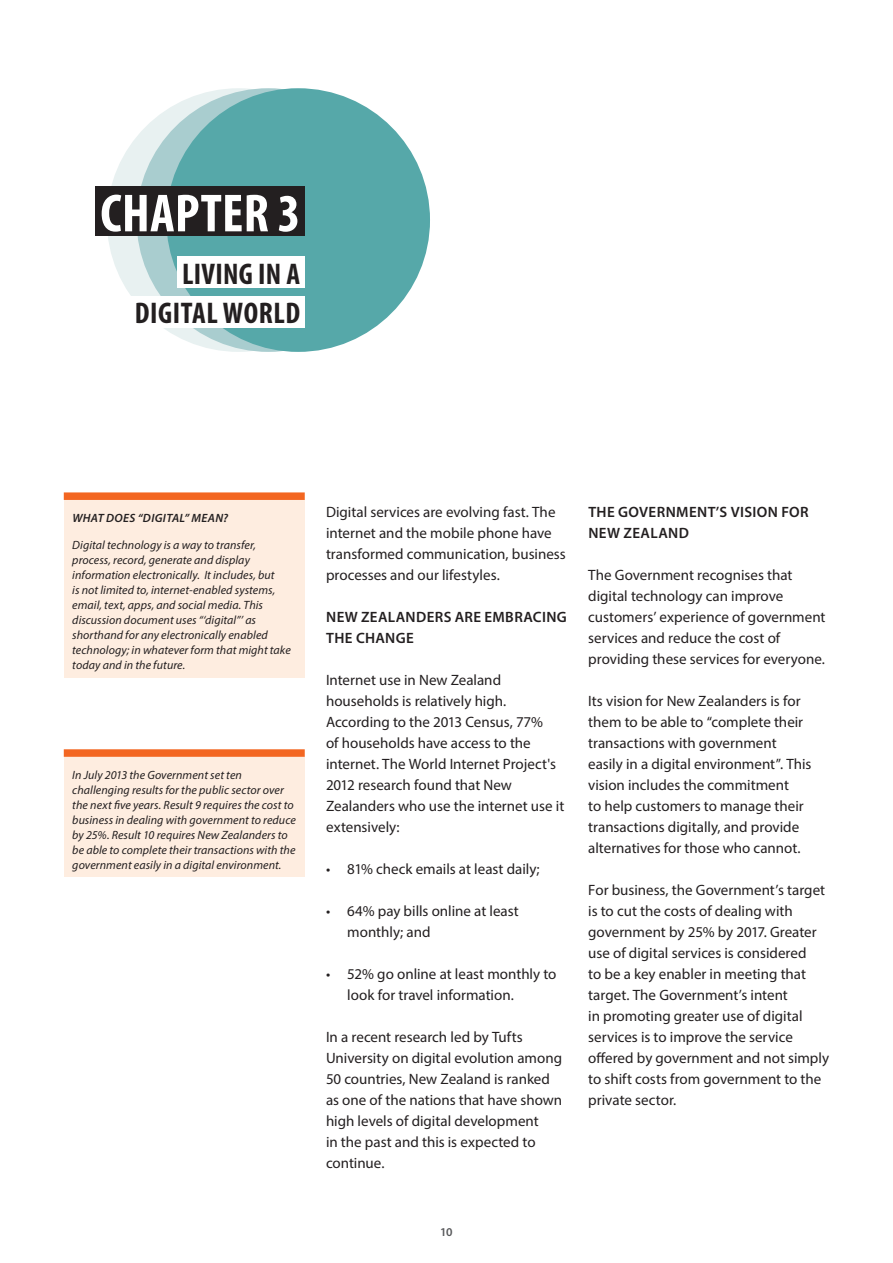
<style>
.page{position:relative;width:893px;height:1263px;background:#fff}
.page>*{position:absolute;margin:0;border:0;box-sizing:border-box;transform-origin:0 0}
.t1{font:700 condensed 54px "Myriad Pro";letter-spacing:.005em;color:#fff}
.t2{font:700 condensed 30px "Myriad Pro";letter-spacing:.02em;color:#231f20}
.Body_Text_paragraph{font:15px/21px "Myriad Pro";color:#231f20}
.bullets{font:15px/21px "Myriad Pro";color:#231f20}
.Body_Text_paragraph-2{font:600 15px/21px "Myriad Pro";letter-spacing:.025em;color:#231f20}
.t3{font:italic 12px/15px "Myriad Pro";letter-spacing:.005em;color:#231f20}
.subheadings_bodytext{font:italic 600 12px "Myriad Pro";letter-spacing:.025em;color:#231f20}
.t4{font:600 12px "Myriad Pro";color:#57585a}
</style>
<div class="page">
<div style="left:64px;top:500px;width:241px;height:178px;background:#feede0"></div>
<div style="left:64px;top:492px;width:241px;height:8px;background:#f36621"></div>
<div style="left:64px;top:757px;width:241px;height:120px;background:#feede0"></div>
<div style="left:64px;top:749px;width:241px;height:8px;background:#f36621"></div>
<div style="left:107px;top:88px;width:263px;height:264px;background:#e8f1f1;border-radius:50%"></div>
<div style="left:137px;top:88px;width:263px;height:264px;background:#a9cdcf;border-radius:50%"></div>
<div style="left:166px;top:88px;width:264px;height:264px;background:#56a8a9;border-radius:50%"></div>
<div style="left:96px;top:187px;width:209px;height:49px;background:#231f20"></div>
<div style="left:178px;top:257px;width:127px;height:31px;background:#fff"></div>
<div style="left:130px;top:296px;width:175px;height:31px;background:#fff"></div>
<p class="t1" style="left:100px;top:180px;width:202px">CHAPTER 3</p>
<p class="t2" style="left:182px;top:255px;width:120px">LIVING IN A</p>
<p class="t2" style="left:135px;top:294px;width:167px">DIGITAL WORLD</p>
<p class="subheadings_bodytext" style="left:72px;top:510px;width:157px">WHAT DOES “DIGITAL” MEAN?</p>
<p class="t3" style="left:72px;top:538px;width:220px">Digital technology is a way to transfer, process, record, generate and display information electronically. It includes, but<br>is not limited to, internet-enabled systems, email, text, apps, and social media. This discussion document uses “‘digital”’ as shorthand for any electronically enabled technology; in whatever form that might take today and in the future.</p>
<p class="t3" style="left:72px;top:767px;width:225px">In July 2013 the Government set ten challenging results for the public sector over the next five years. Result 9 requires the cost to business in dealing with government to reduce by 25%. Result 10 requires New Zealanders to be able to complete their transactions with the government easily in a digital environment.</p>
<p class="Body_Text_paragraph" style="left:326px;top:501px;width:241px">Digital services are evolving fast. The internet and the mobile phone have transformed communication, business processes and our lifestyles.</p>
<p class="Body_Text_paragraph-2" style="left:326px;top:606px;width:242px">NEW ZEALANDERS ARE EMBRACING<br>THE CHANGE</p>
<p class="Body_Text_paragraph" style="left:326px;top:669px;width:240px">Internet use in New Zealand households is relatively high.<br>According to the 2013 Census, 77%<br>of households have access to the internet. The World Internet Project's<br>2012 research found that New<br>Zealanders who use the internet use it extensively:</p>
<p class="bullets" style="left:326px;top:858px;width:215px">• 81% check emails at least daily;</p>
<p class="bullets" style="left:347px;top:900px;width:173px;text-indent:-21px">• 64% pay bills online at least monthly; and</p>
<p class="bullets" style="left:347px;top:963px;width:211px;text-indent:-21px">• 52% go online at least monthly to look for travel information.</p>
<p class="Body_Text_paragraph" style="left:326px;top:1026px;width:238px">In a recent research led by Tufts<br>University on digital evolution among<br>50 countries, New Zealand is ranked as one of the nations that have shown high levels of digital development<br>in the past and this is expected to continue.</p>
<p class="Body_Text_paragraph-2" style="left:588px;top:501px;width:222px">THE GOVERNMENT’S VISION FOR<br>NEW ZEALAND</p>
<p class="Body_Text_paragraph" style="left:588px;top:564px;width:239px">The Government recognises that digital technology can improve customers’ experience of government services and reduce the cost of providing these services for everyone.</p>
<p class="Body_Text_paragraph" style="left:588px;top:690px;width:225px">Its vision for New Zealanders is for them to be able to “complete their transactions with government easily in a digital environment”. This vision includes the commitment<br>to help customers to manage their transactions digitally, and provide alternatives for those who cannot.</p>
<p class="Body_Text_paragraph" style="left:588px;top:879px;width:242px">For business, the Government’s target is to cut the costs of dealing with government by 25% by 2017. Greater use of digital services is considered<br>to be a key enabler in meeting that target. The Government’s intent<br>in promoting greater use of digital services is to improve the service offered by government and not simply to shift costs from government to the private sector.</p>
<p class="t4" style="left:440px;top:1224px;width:14px">10</p>
</div>
